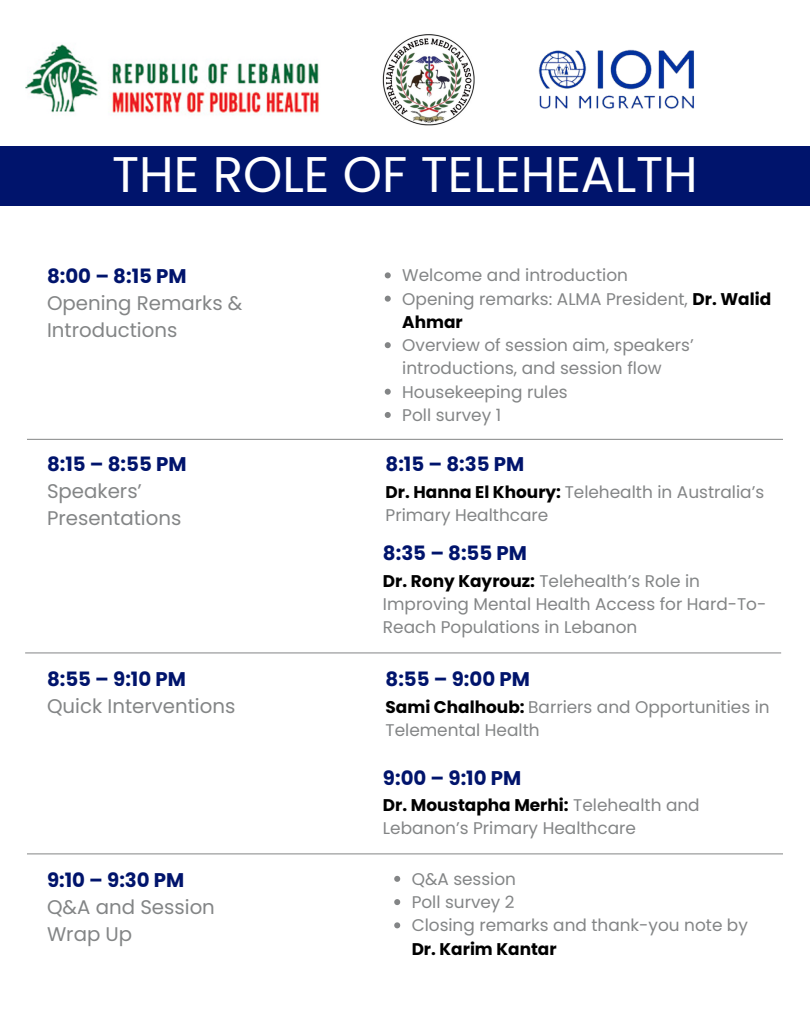
<style>
.page{position:relative;width:810px;height:1013px;background:#fff}
.page>*{position:absolute;margin:0;border:0;box-sizing:border-box;transform-origin:0 0}
.t1{font:50px "Poppins";color:#fff}
.t2{font:19.7px/27px "Poppins";color:#838586}
.t3{font:700 19.7px "Poppins";color:#00146c}
.t4{font:16.9px/23.2px "Poppins";color:#838586}
.s1{font-weight:700;color:#00146c}
.s2{font-weight:700;color:#000}
</style>
<div class="page">
<div style="left:0;top:146px;width:810px;height:59px;background:#00146c"></div>
<hr style="left:27px;top:439px;width:756px;height:1px;background:#838586">
<svg style="left:385px;top:272px;width:6px;height:6px"></svg>
<svg style="left:385px;top:296px;width:6px;height:6px"></svg>
<svg style="left:385px;top:342px;width:6px;height:6px"></svg>
<svg style="left:385px;top:389px;width:6px;height:6px"></svg>
<svg style="left:385px;top:412px;width:6px;height:6px"></svg>
<svg style="left:394px;top:875px;width:6px;height:6px"></svg>
<svg style="left:394px;top:899px;width:6px;height:6px"></svg>
<svg style="left:394px;top:922px;width:6px;height:6px"></svg>
<img style="left:538px;top:49px;width:156px;height:60px">
<img style="left:25px;top:44px;width:294px;height:71px">
<img style="left:383px;top:34px;width:91px;height:92px">
<hr style="left:25px;top:652px;width:756px;height:1px;background:#838586">
<hr style="left:27px;top:853px;width:756px;height:1px;background:#838586">
<p class="t1" style="left:112px;top:140px;width:587px">THE ROLE OF TELEHEALTH</p>
<p class="t2" style="left:47px;top:263px;width:197px"><span class="s1">8:00 – 8:15 PM<br></span>Opening Remarks &amp;<br>Introductions</p>
<p class="t4" style="left:402px;top:264px;width:227px">Welcome and introduction</p>
<h1 class="t4" style="left:402px;top:287px;width:370px">Opening remarks: ALMA President, <span class="s2">Dr. Walid<br>Ahmar</span></h1>
<h3 class="t4" style="left:402px;top:333px;width:293px">Overview of session aim, speakers’ introductions, and session flow</h3>
<p class="t4" style="left:402px;top:380px;width:167px">Housekeeping rules</p>
<p class="t4" style="left:402px;top:403px;width:100px">Poll survey 1</p>
<p class="t2" style="left:47px;top:450px;width:141px"><span class="s1">8:15 – 8:55 PM<br></span>Speakers’<br>Presentations</p>
<p class="t3" style="left:386px;top:450px;width:140px">8:15 – 8:35 PM</p>
<p class="t4" style="left:386px;top:480px;width:380px"><span class="s2">Dr. Hanna El Khoury:</span> Telehealth in Australia’s<br>Primary Healthcare</p>
<p class="t3" style="left:383px;top:539px;width:145px">8:35 – 8:55 PM</p>
<p class="t4" style="left:383px;top:569px;width:385px"><span class="s2">Dr. Rony Kayrouz:</span> Telehealth’s Role in<br>Improving Mental Health Access for Hard-To-<br>Reach Populations in Lebanon</p>
<p class="t2" style="left:47px;top:665px;width:190px"><span class="s1">8:55 – 9:10 PM<br></span>Quick Interventions</p>
<p class="t3" style="left:386px;top:665px;width:146px">8:55 – 9:00 PM</p>
<h3 class="t4" style="left:386px;top:695px;width:386px"><span class="s2">Sami Chalhoub:</span> Barriers and Opportunities in<br>Telemental Health</h3>
<h2 class="t3" style="left:383px;top:764px;width:140px">9:00 – 9:10 PM</h2>
<h2 class="t4" style="left:383px;top:793px;width:318px"><span class="s2">Dr. Moustapha Merhi:</span> Telehealth and<br>Lebanon’s Primary Healthcare</h2>
<h3 class="t2" style="left:47px;top:866px;width:169px"><span class="s1">9:10 – 9:30 PM<br></span>Q&amp;A and Session<br>Wrap Up</h3>
<h2 class="t4" style="left:412px;top:867px;width:106px">Q&amp;A session</h2>
<p class="t4" style="left:412px;top:890px;width:104px">Poll survey 2</p>
<h2 class="t4" style="left:412px;top:913px;width:338px">Closing remarks and thank-you note by<br><span class="s2">Dr. Karim Kantar</span></h2>
</div>
